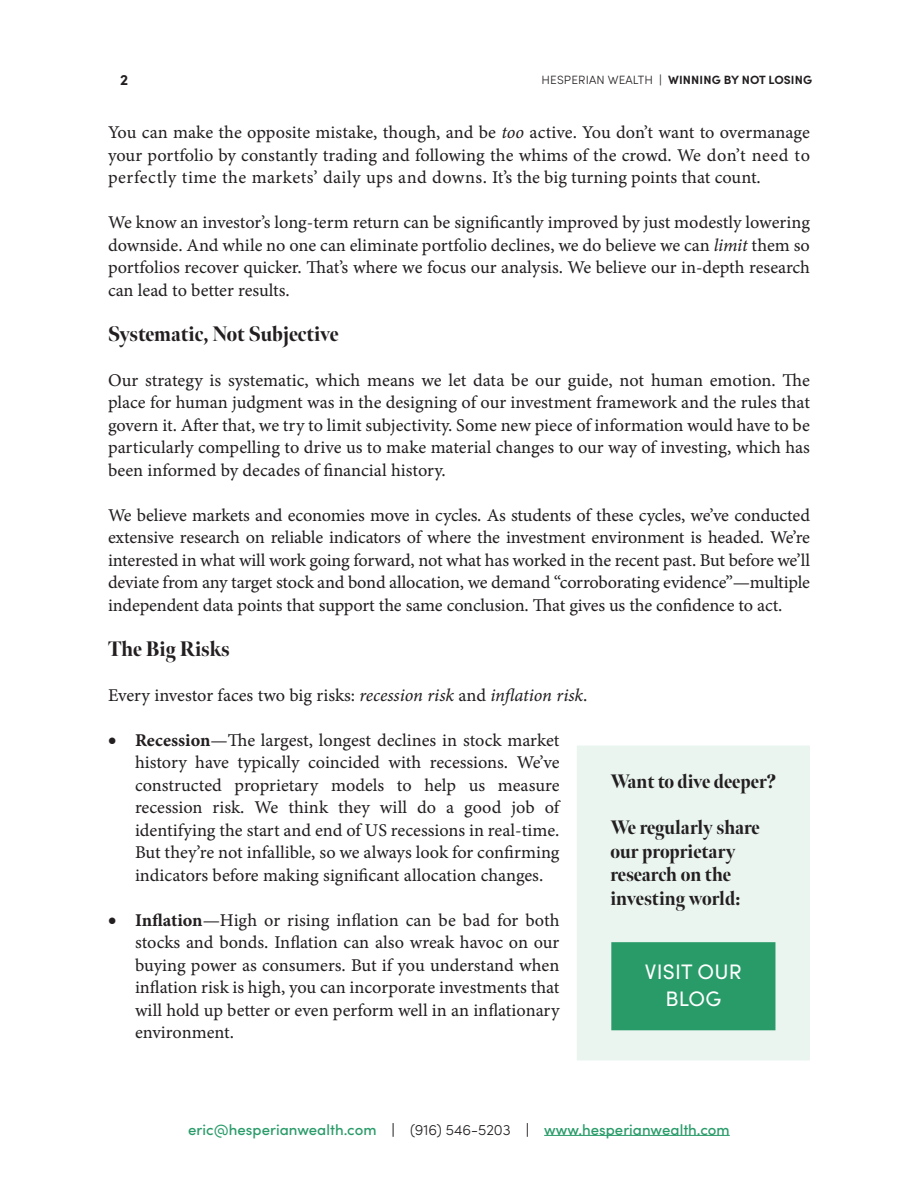
<style>
.page{position:relative;width:918px;height:1188px;background:#fff}
.page>*{position:absolute;margin:0;border:0;box-sizing:border-box;transform-origin:0 0}
.t1{font:900 21px "Meno Banner Condensed";color:#231f20}
.t2{font:21px "Sofia Pro";letter-spacing:.01em;color:#fff}
.t3{font:900 19.5px/23.4px "Meno Banner Condensed";color:#231f20}
.t4{font:18px/22.5px "Minion Pro Capt";letter-spacing:-.005em;color:#231f20;text-align:justify}
.t5{font:500 15px "Sofia Pro";color:#299b69}
.t6{font:700 15px "Sofia Pro";color:#231f20}
.t7{font:700 12px "Sofia Pro";letter-spacing:.01em;color:#231f20}
.s1{font-weight:300}
.s2{font-weight:400}
.s3{font-family:"Minion Pro It Capt"}
.s4{font-family:"Minion Pro Bold Capt"}
.s5{color:#231f20}
.s6{font-weight:300;color:#231f20}
</style>
<div class="page">
<hr style="left:544px;top:1135px;width:186px;height:1px;background:#299b69">
<div style="left:577px;top:746px;width:233px;height:314px;background:#eaf5f0"></div>
<div style="left:611px;top:942px;width:164px;height:88px;background:#299b69;border:3px solid #299b69"></div>
<p class="t6" style="left:120px;top:69px;width:10px">2</p>
<p class="t7" style="left:542px;top:71px;width:272px"><span class="s1">HESPERIAN WEALTH</span> <span class="s2">|</span> WINNING BY NOT LOSING</p>
<p class="t4" style="left:108px;top:121px;width:704px">You can make the opposite mistake, though, and be <span class="s3">too</span> active. You don’t want to overmanage your portfolio by constantly trading and following the whims of the crowd. We don’t need to perfectly time the markets’ daily ups and downs. It’s the big turning points that count.</p>
<p class="t4" style="left:108px;top:211px;width:704px">We know an investor’s long-term return can be significantly improved by just modestly lowering downside. And while no one can eliminate portfolio declines, we do believe we can <span class="s3">limit</span> them so portfolios recover quicker. That’s where we focus our analysis. We believe our in-depth research can lead to better results.</p>
<p class="t1" style="left:108px;top:320px;width:232px">Systematic, Not Subjective</p>
<p class="t4" style="left:108px;top:369px;width:704px">Our strategy is systematic, which means we let data be our guide, not human emotion. The place for human judgment was in the designing of our investment framework and the rules that govern it. After that, we try to limit subjectivity. Some new piece of information would have to be particularly compelling to drive us to make material changes to our way of investing, which has been informed by decades of financial history.</p>
<p class="t4" style="left:108px;top:504px;width:704px">We believe markets and economies move in cycles. As students of these cycles, we’ve conducted extensive research on reliable indicators of where the investment environment is headed. We’re interested in what will work going forward, not what has worked in the recent past. But before we’ll deviate from any target stock and bond allocation, we demand “corroborating evidence”—multiple independent data points that support the same conclusion. That gives us the confidence to act.</p>
<p class="t1" style="left:108px;top:635px;width:123px">The Big Risks</p>
<p class="t4" style="left:108px;top:684px;width:481px">Every investor faces two big risks: <span class="s3">recession risk</span> and <span class="s3">inflation risk</span>.</p>
<p class="t4" style="left:135px;top:729px;width:426px;text-indent:-27px">• <span class="s4">Recession</span>—The largest, longest declines in stock market history have typically coincided with recessions. We’ve constructed proprietary models to help us measure recession risk. We think they will do a good job of identifying the start and end of US recessions in real-time.<br>But they’re not infallible, so we always look for confirming indicators before making significant allocation changes.</p>
<p class="t4" style="left:135px;top:909px;width:426px;text-indent:-27px">• <span class="s4">Inflation</span>—High or rising inflation can be bad for both stocks and bonds. Inflation can also wreak havoc on our buying power as consumers. But if you understand when inflation risk is high, you can incorporate investments that will hold up better or even perform well in an inflationary environment.</p>
<p class="t3" style="left:610px;top:769px;width:167px">Want to dive deeper?</p>
<p class="t3" style="left:610px;top:816px;width:151px">We regularly share our proprietary research on the investing world:</p>
<p class="t2" style="left:645px;top:957px;width:98px">VISIT OUR</p>
<p class="t2" style="left:665px;top:984px;width:57px">BLOG</p>
<p class="t5" style="left:188px;top:1118px;width:543px">eric@hesperianwealth.com <span class="s5">|</span> <span class="s6">(916) 546-5203</span> <span class="s5">|</span> www.hesperianwealth.com</p>
</div>
